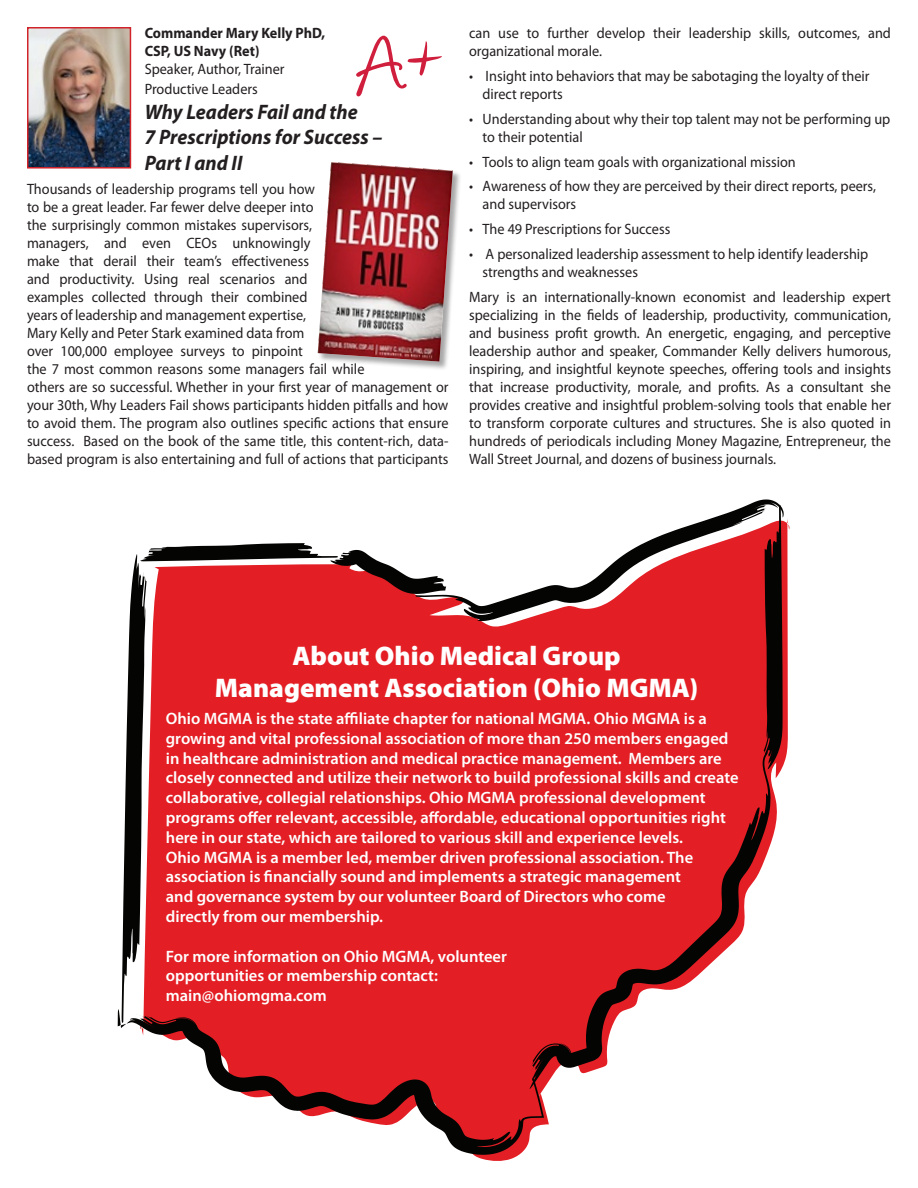
<style>
.page{position:relative;width:918px;height:1188px;background:#fff}
.page>*{position:absolute;margin:0;border:0;box-sizing:border-box;transform-origin:0 0}
.t1{font:900 27px "Myriad Pro";color:#fff}
.t2{font:italic 700 21px "Myriad Pro";color:#231f20;scale:.95 1}
.t3{font:600 16.5px/19.8px "Myriad Pro";color:#fff}
.Normal__Web{font:15px/18px "Myriad Pro";color:#231f20;scale:.95 1}
.t4{font:700 15px "Myriad Pro";color:#231f20;scale:.95 1}
</style>
<div class="page">
<svg style="left:447px;top:519px;width:342px;height:642px;fill:#e31f25"></svg>
<svg style="left:118px;top:1005px;width:426px;height:150px;fill:#e31f25"></svg>
<svg style="left:525px;top:752px;width:246px;height:345px;fill:#e31f25"></svg>
<svg style="left:764px;top:621px;width:19px;height:148px;background:#390c0c"></svg>
<svg style="left:447px;top:500px;width:337px;height:121px"></svg>
<svg style="left:122px;top:543px;width:325px;height:483px;background:#d63136"></svg>
<div style="left:318px;top:162px;width:143px;height:209px;background:#231f20;opacity:.4"></div>
<img style="left:318px;top:162px;width:135px;height:200px">
<img style="left:30px;top:30px;width:98px;height:136px">
<div style="left:27px;top:27px;width:104px;height:142px;border:2px solid #d1232a"></div>
<p class="t4" style="left:145px;top:23px;width:192px">Commander Mary Kelly PhD,</p>
<p class="t4" style="left:145px;top:41px;width:122px">CSP, US Navy (Ret)</p>
<p class="Normal__Web" style="left:145px;top:60px;width:149px">Speaker, Author, Trainer</p>
<p class="Normal__Web" style="left:145px;top:80px;width:121px">Productive Leaders</p>
<p class="t2" style="left:145px;top:99px;width:226px">Why Leaders Fail and the</p>
<p class="t2" style="left:145px;top:124px;width:252px">7 Prescriptions for Success –</p>
<p class="t2" style="left:145px;top:149px;width:104px">Part I and II</p>
<p class="Normal__Web" style="left:27px;top:180px;width:445px">Thousands of leadership programs tell you how<br>to be a great leader. Far fewer delve deeper into<br>the surprisingly common mistakes supervisors,<br>managers, and even CEOs unknowingly<br>make that derail their team’s effectiveness<br>and productivity. Using real scenarios and<br>examples collected through their combined<br>years of leadership and management expertise,<br>Mary Kelly and Peter Stark examined data from<br>over 100,000 employee surveys to pinpoint<br>the 7 most common reasons some managers fail while<br>others are so successful. Whether in your first year of management or your 30th, Why Leaders Fail shows participants hidden pitfalls and how to avoid them. The program also outlines specific actions that ensure success. Based on the book of the same title, this content-rich, data&shy;based program is also entertaining and full of actions that participants</p>
<p class="Normal__Web" style="left:469px;top:24px;width:446px">can use to further develop their leadership skills, outcomes, and organizational morale.</p>
<p class="Normal__Web" style="left:483px;top:67px;width:409px;text-indent:-14px">• Insight into behaviors that may be sabotaging the loyalty of their direct reports</p>
<p class="Normal__Web" style="left:483px;top:109px;width:431px;text-indent:-14px">• Understanding about why their top talent may not be performing up to their potential</p>
<p class="Normal__Web" style="left:469px;top:152px;width:345px">• Tools to align team goals with organizational mission</p>
<p class="Normal__Web" style="left:483px;top:177px;width:416px;text-indent:-14px">• Awareness of how they are perceived by their direct reports, peers, and supervisors</p>
<p class="Normal__Web" style="left:469px;top:220px;width:213px">• The 49 Prescriptions for Success</p>
<p class="Normal__Web" style="left:483px;top:244px;width:408px;text-indent:-14px">• A personalized leadership assessment to help identify leadership strengths and weaknesses</p>
<p class="Normal__Web" style="left:469px;top:287px;width:446px;text-align:justify">Mary is an internationally-known economist and leadership expert specializing in the fields of leadership, productivity, communication, and business profit growth. An energetic, engaging, and perceptive leadership author and speaker, Commander Kelly delivers humorous, inspiring, and insightful keynote speeches, offering tools and insights that increase productivity, morale, and profits. As a consultant she provides creative and insightful problem-solving tools that enable her to transform corporate cultures and structures. She is also quoted in hundreds of periodicals including Money Magazine, Entrepreneur, the Wall Street Journal, and dozens of business journals.</p>
<p class="t1" style="left:293px;top:641px;width:330px">About Ohio Medical Group</p>
<p class="t1" style="left:215px;top:673px;width:485px">Management Association (Ohio MGMA)</p>
<p class="t3" style="left:166px;top:708px;width:574px">Ohio MGMA is the state affiliate chapter for national MGMA. Ohio MGMA is a growing and vital professional association of more than 250 members engaged in healthcare administration and medical practice management. Members are closely connected and utilize their network to build professional skills and create collaborative, collegial relationships. Ohio MGMA professional development programs offer relevant, accessible, affordable, educational opportunities right here in our state, which are tailored to various skill and experience levels.</p>
<p class="t3" style="left:166px;top:847px;width:529px">Ohio MGMA is a member led, member driven professional association. The association is financially sound and implements a strategic management</p>
<p class="t3" style="left:166px;top:886px;width:501px">and governance system by our volunteer Board of Directors who come</p>
<p class="t3" style="left:166px;top:906px;width:219px">directly from our membership.</p>
<p class="t3" style="left:166px;top:946px;width:343px">For more information on Ohio MGMA, volunteer</p>
<p class="t3" style="left:166px;top:966px;width:274px">opportunities or membership contact:</p>
<p class="t3" style="left:166px;top:985px;width:162px">main@ohiomgma.com</p>
</div>
